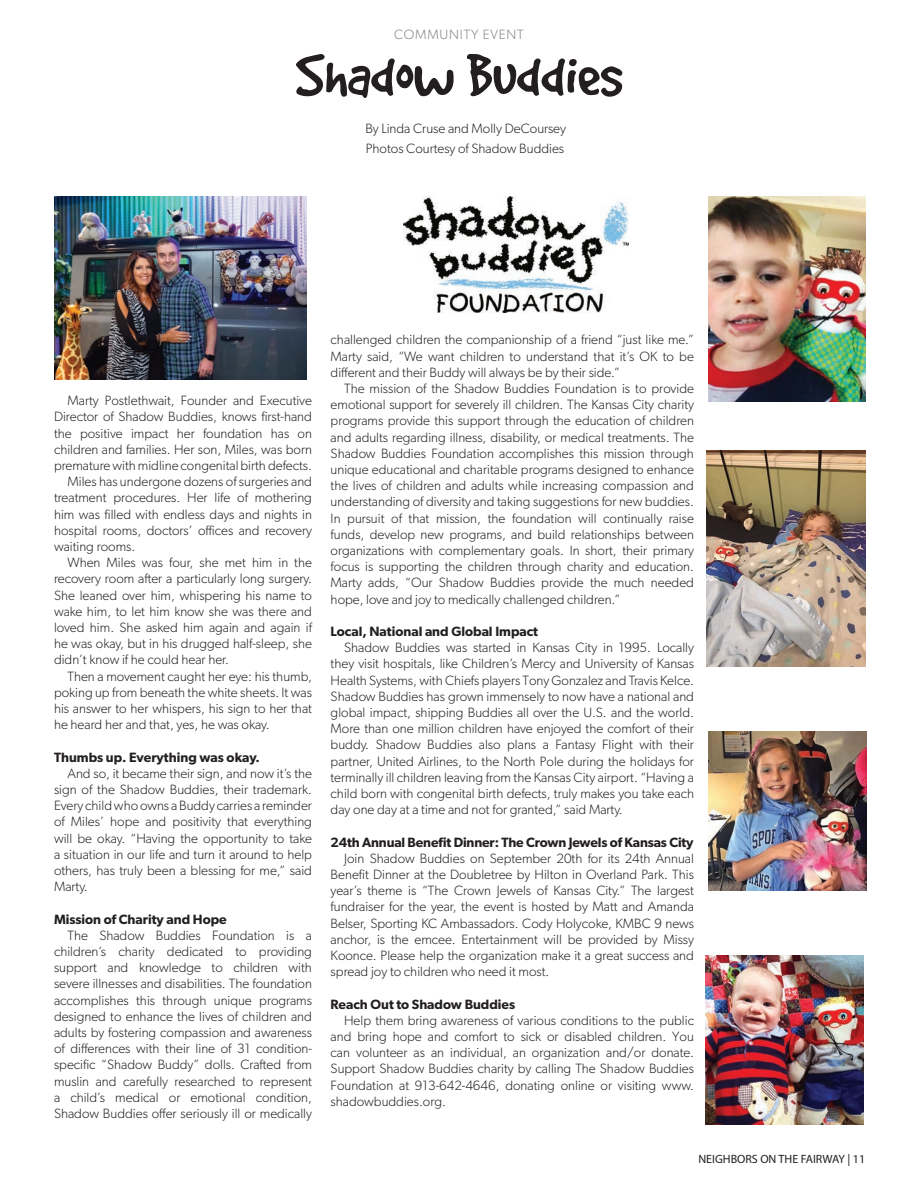
<style>
.page{position:relative;width:918px;height:1188px;background:#fff}
.page>*{position:absolute;margin:0;border:0;box-sizing:border-box;transform-origin:0 0}
.t1{font:66px "Good Dog";color:#231f20}
.t2{font:300 13.5px/16.2px "Gibson";color:#231f20;text-align:justify}
.t3{font:600 13.5px "Gibson";color:#231f20}
.t4{font:300 13.5px "Gibson";letter-spacing:.06em;color:#808285}
.t5{font:12px "Myriad Pro";color:#231f20}
</style>
<div class="page">
<img style="left:705px;top:955px;width:159px;height:170px">
<img style="left:404px;top:197px;width:225px;height:116px">
<img style="left:708px;top:197px;width:157px;height:204px">
<img style="left:707px;top:451px;width:158px;height:216px">
<img style="left:708px;top:732px;width:159px;height:158px">
<img style="left:54px;top:197px;width:253px;height:182px">
<p class="t4" style="left:394px;top:27px;width:131px">COMMUNITY EVENT</p>
<h1 class="t1" style="left:296px;top:41px;width:328px">Shadow Buddies</h1>
<p class="t2" style="left:365px;top:120px;width:202px">By Linda Cruse and Molly DeCoursey</p>
<p class="t2" style="left:366px;top:140px;width:200px">Photos Courtesy of Shadow Buddies</p>
<p class="t2" style="left:68px;top:392px;width:246px">Marty Postlethwait, Founder and Executive</p>
<p class="t2" style="left:54px;top:409px;width:259px">Director of Shadow Buddies, knows first-hand</p>
<p class="t2" style="left:54px;top:425px;width:260px">the positive impact her foundation has on</p>
<p class="t2" style="left:54px;top:441px;width:259px">children and families. Her son, Miles, was born</p>
<p class="t2" style="left:54px;top:457px;width:260px">premature with midline congenital birth defects.</p>
<p class="t2" style="left:68px;top:473px;width:246px">Miles has undergone dozens of surgeries and</p>
<p class="t2" style="left:54px;top:490px;width:260px">treatment procedures. Her life of mothering</p>
<p class="t2" style="left:54px;top:506px;width:259px">him was filled with endless days and nights in</p>
<p class="t2" style="left:54px;top:522px;width:259px">hospital rooms, doctors’ offices and recovery</p>
<p class="t2" style="left:54px;top:538px;width:83px">waiting rooms.</p>
<p class="t2" style="left:68px;top:554px;width:246px">When Miles was four, she met him in the</p>
<p class="t2" style="left:54px;top:571px;width:259px">recovery room after a particularly long surgery.</p>
<p class="t2" style="left:54px;top:587px;width:259px">She leaned over him, whispering his name to</p>
<p class="t2" style="left:54px;top:603px;width:259px">wake him, to let him know she was there and</p>
<p class="t2" style="left:54px;top:619px;width:260px">loved him. She asked him again and again if</p>
<p class="t2" style="left:54px;top:635px;width:259px">he was okay, but in his drugged half-sleep, she</p>
<p class="t2" style="left:54px;top:652px;width:176px">didn’t know if he could hear her.</p>
<p class="t2" style="left:68px;top:668px;width:246px">Then a movement caught her eye: his thumb,</p>
<p class="t2" style="left:54px;top:684px;width:259px">poking up from beneath the white sheets. It was</p>
<p class="t2" style="left:54px;top:700px;width:260px">his answer to her whispers, his sign to her that</p>
<p class="t2" style="left:54px;top:716px;width:217px">he heard her and that, yes, he was okay.</p>
<p class="t3" style="left:54px;top:749px;width:207px">Thumbs up. Everything was okay.</p>
<p class="t2" style="left:54px;top:765px;width:260px;text-indent:14px">And so, it became their sign, and now it’s the sign of the Shadow Buddies, their trademark.<br>Every child who owns a Buddy carries a reminder of Miles’ hope and positivity that everything will be okay. “Having the opportunity to take a situation in our life and turn it around to help others, has truly been a blessing for me,” said Marty.</p>
<p class="t3" style="left:54px;top:911px;width:174px">Mission of Charity and Hope</p>
<p class="t2" style="left:54px;top:927px;width:260px;text-indent:14px">The Shadow Buddies Foundation is a children’s charity dedicated to providing support and knowledge to children with severe illnesses and disabilities. The foundation accomplishes this through unique programs designed to enhance the lives of children and adults by fostering compassion and awareness of differences with their line of 31 condition&shy;specific “Shadow Buddy” dolls. Crafted from muslin and carefully researched to represent a child’s medical or emotional condition, Shadow Buddies offer seriously ill or medically</p>
<p class="t2" style="left:331px;top:331px;width:365px">challenged children the companionship of a friend “just like me.” Marty said, “We want children to understand that it’s OK to be different and their Buddy will always be by their side.”</p>
<p class="t2" style="left:331px;top:380px;width:365px;text-indent:14px">The mission of the Shadow Buddies Foundation is to provide emotional support for severely ill children. The Kansas City charity programs provide this support through the education of children and adults regarding illness, disability, or medical treatments. The Shadow Buddies Foundation accomplishes this mission through unique educational and charitable programs designed to enhance the lives of children and adults while increasing compassion and understanding of diversity and taking suggestions for new buddies.<br>In pursuit of that mission, the foundation will continually raise funds, develop new programs, and build relationships between organizations with complementary goals. In short, their primary focus is supporting the children through charity and education.<br>Marty adds, “Our Shadow Buddies provide the much needed hope, love and joy to medically challenged children.”</p>
<p class="t3" style="left:331px;top:623px;width:209px">Local, National and Global Impact</p>
<p class="t2" style="left:331px;top:639px;width:365px;text-indent:14px">Shadow Buddies was started in Kansas City in 1995. Locally they visit hospitals, like Children’s Mercy and University of Kansas Health Systems, with Chiefs players Tony Gonzalez and Travis Kelce.<br>Shadow Buddies has grown immensely to now have a national and global impact, shipping Buddies all over the U.S. and the world.<br>More than one million children have enjoyed the comfort of their buddy. Shadow Buddies also plans a Fantasy Flight with their partner, United Airlines, to the North Pole during the holidays for terminally ill children leaving from the Kansas City airport. “Having a child born with congenital birth defects, truly makes you take each day one day at a time and not for granted,” said Marty.</p>
<p class="t3" style="left:331px;top:834px;width:365px">24th Annual Benefit Dinner: The Crown Jewels of Kansas City</p>
<p class="t2" style="left:331px;top:850px;width:365px;text-indent:14px">Join Shadow Buddies on September 20th for its 24th Annual Benefit Dinner at the Doubletree by Hilton in Overland Park. This year’s theme is “The Crown Jewels of Kansas City.” The largest fundraiser for the year, the event is hosted by Matt and Amanda Belser, Sporting KC Ambassadors. Cody Holycoke, KMBC 9 news anchor, is the emcee. Entertainment will be provided by Missy Koonce. Please help the organization make it a great success and spread joy to children who need it most.</p>
<p class="t3" style="left:331px;top:996px;width:186px">Reach Out to Shadow Buddies</p>
<p class="t2" style="left:331px;top:1012px;width:365px;text-indent:14px">Help them bring awareness of various conditions to the public and bring hope and comfort to sick or disabled children. You can volunteer as an individual, an organization and/or donate.<br>Support Shadow Buddies charity by calling The Shadow Buddies Foundation at 913-642-4646, donating online or visiting www. shadowbuddies.org.</p>
<p class="t5" style="left:698px;top:1152px;width:168px">NEIGHBORS ON THE FAIRWAY | 11</p>
</div>
